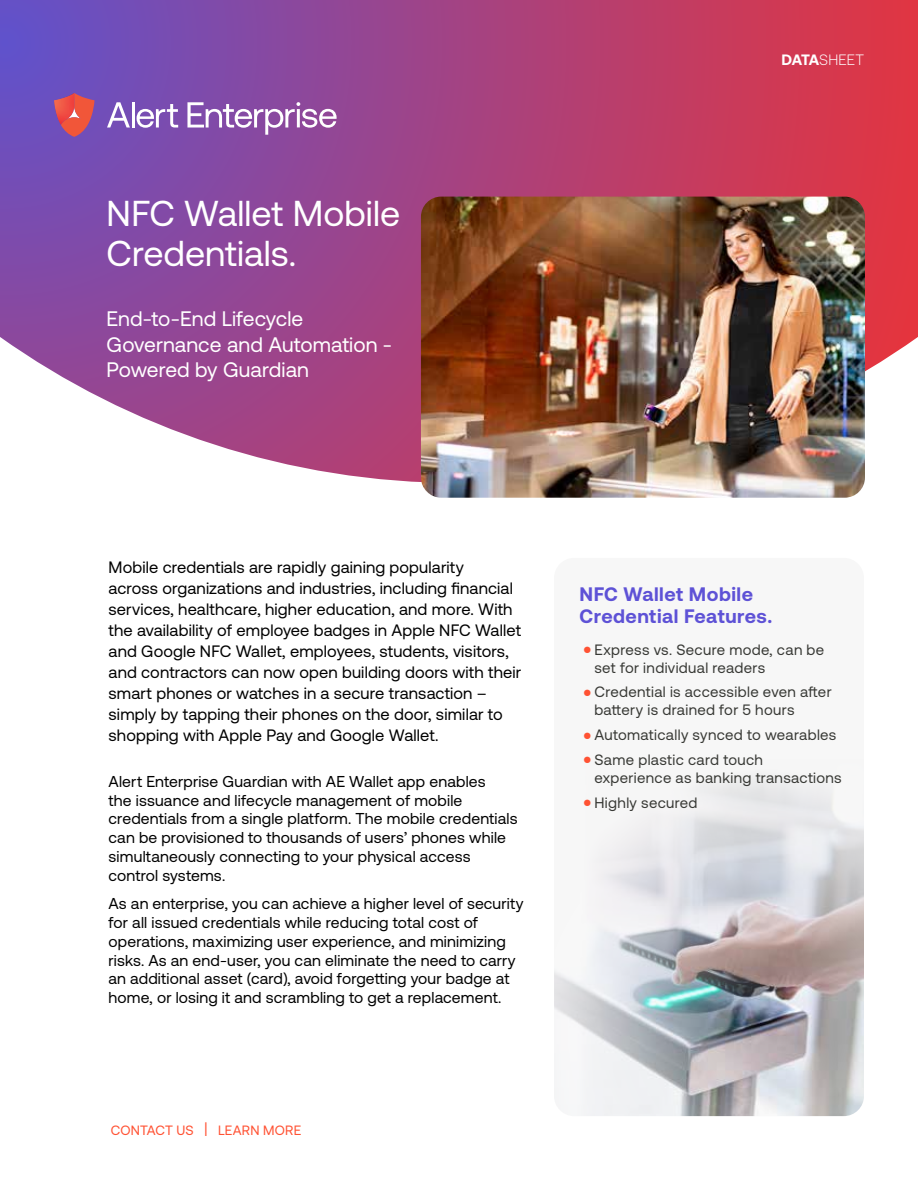
<style>
.page{position:relative;width:918px;height:1188px;background:#fff}
.page>*{position:absolute;margin:0;border:0;box-sizing:border-box;transform-origin:0 0}
.t1{font:36px/40.5px "Aeonik";color:#fff}
.t2{font:21px/25.5px "Aeonik";color:#fff}
.t3{font:700 19.5px/22.5px "Aeonik";letter-spacing:.025em;color:#5e52d6}
.t4{font:16.5px/21px "Aeonik";letter-spacing:.01em;color:#000}
.t5{font:15.75px/18.8px "Aeonik";letter-spacing:.01em;color:#000}
.t6{font:15px/18px "Aeonik";letter-spacing:.02em;color:#383935}
.t7{font:300 15px "Aeonik";letter-spacing:.02em;color:#fff}
.t8{font:13.5px "Aeonik";letter-spacing:.015em;color:#ff5233}
.s1{font-weight:700}
.s2{font-size:19.65px}
.s3{font-size:9px;color:#ff5233}
</style>
<div class="page">
<div style="left:554px;top:558px;width:310px;height:558px;background:#f7f7f7;border-radius:20px"></div>
<img style="left:554px;top:780px;width:310px;height:336px">
<svg style="left:0;top:0;width:918px;height:482px;background:#a9548f"></svg>
<img style="left:421px;top:197px;width:444px;height:301px">
<svg style="left:107px;top:102px;width:23px;height:25px"></svg>
<hr style="left:132px;top:102px;width:3px;height:25px;background:#fff">
<svg style="left:137px;top:104px;width:41px;height:24px"></svg>
<svg style="left:187px;top:102px;width:150px;height:33px"></svg>
<img style="left:54px;top:93px;width:7px;height:32px">
<svg style="left:61px;top:93px;width:34px;height:44px"></svg>
<img style="left:61px;top:93px;width:13px;height:32px">
<h1 class="t1" style="left:107px;top:193px;width:295px">NFC Wallet Mobile<br>Credentials.</h1>
<h2 class="t2" style="left:107px;top:306px;width:287px">End-to-End Lifecycle<br>Governance and Automation -<br>Powered by Guardian</h2>
<p class="t7" style="left:781px;top:51px;width:84px"><span class="s1">DATA</span>SHEET</p>
<p class="t4" style="left:109px;top:557px;width:414px">Mobile credentials are rapidly gaining popularity<br>across organizations and industries, including financial services, healthcare, higher education, and more. With the availability of employee badges in Apple NFC Wallet and Google NFC Wallet, employees, students, visitors, and contractors can now open building doors with their smart phones or watches in a secure transaction – simply by tapping their phones on the door, similar to shopping with Apple Pay and Google Wallet.</p>
<p class="t5" style="left:109px;top:772px;width:411px">Alert Enterprise Guardian with AE Wallet app enables<br>the issuance and lifecycle management of mobile credentials from a single platform. The mobile credentials can be provisioned to thousands of users’ phones while simultaneously connecting to your physical access control systems.</p>
<p class="t5" style="left:109px;top:895px;width:417px">As an enterprise, you can achieve a higher level of security for all issued credentials while reducing total cost of operations, maximizing user experience, and minimizing risks. As an end-user, you can eliminate the need to carry an additional asset (card), avoid forgetting your badge at home, or losing it and scrambling to get a replacement.</p>
<p class="t8" style="left:111px;top:1123px;width:192px">CONTACT US <span class="s2">|</span> LEARN MORE</p>
<p class="t3" style="left:579px;top:582px;width:194px">NFC Wallet Mobile<br>Credential Features.</p>
<p class="t6" style="left:594px;top:640px;width:231px;text-indent:-10px"><span class="s3">●</span> Express vs. Secure mode, can be set for individual readers</p>
<p class="t6" style="left:594px;top:683px;width:239px;text-indent:-10px"><span class="s3">●</span> Credential is accessible even after battery is drained for 5 hours</p>
<p class="t6" style="left:584px;top:726px;width:254px"><span class="s3">●</span> Automatically synced to wearables</p>
<p class="t6" style="left:594px;top:751px;width:249px;text-indent:-10px"><span class="s3">●</span> Same plastic card touch experience as banking transactions</p>
<p class="t6" style="left:584px;top:793px;width:115px"><span class="s3">●</span> Highly secured</p>
</div>
